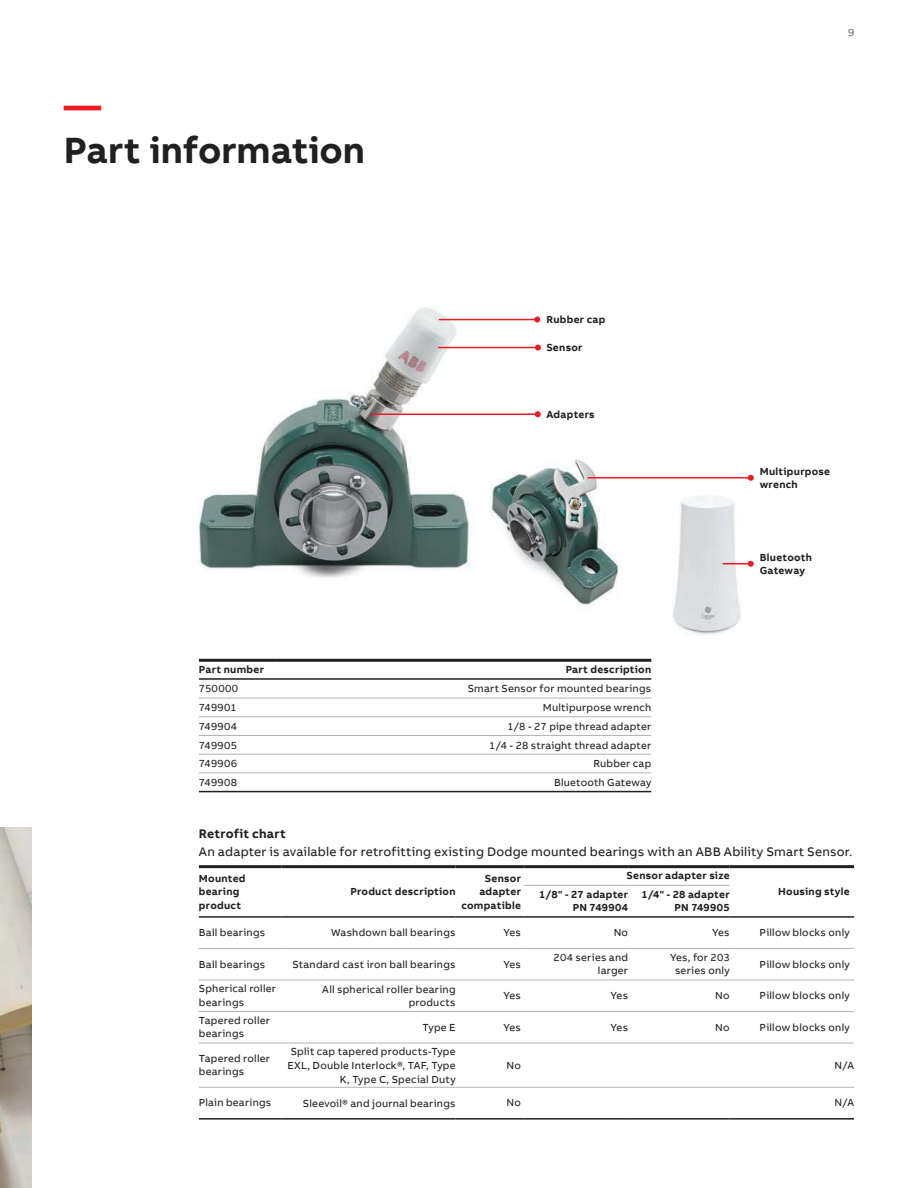
<style>
.page{position:relative;width:918px;height:1188px;background:#fff}
.page>*{position:absolute;margin:0;border:0;box-sizing:border-box;transform-origin:0 0}
.t1{font:700 37.5px "AB Bvoice";color:#221f1f}
.t2{font:700 37.5px "AB Bvoice";color:#ed1b28}
.t3{font:12.75px "AB Bvoice";letter-spacing:.015em;color:#221f1f}
.t4{font:700 12.75px "AB Bvoice";letter-spacing:.02em;color:#221f1f}
.t5{font:10.5px/13.5px "AB Bvoice";letter-spacing:.02em;color:#221f1f;text-align:right}
.t6{font:700 10.5px/13.5px "AB Bvoice";letter-spacing:.025em;color:#221f1f}
.t7{font:300 10.5px "AB Bvoice";color:#221f1f}
</style>
<div class="page">
<img style="left:672px;top:495px;width:80px;height:140px">
<img style="left:491px;top:459px;width:128px;height:147px">
<img style="left:198px;top:307px;width:277px;height:271px">
<hr style="left:199px;top:659px;width:77px;height:3px;background:#221f1f">
<hr style="left:276px;top:659px;width:375px;height:3px;background:#221f1f">
<hr style="left:199px;top:698px;width:77px;height:1px;background:#b1b3b5">
<hr style="left:276px;top:698px;width:375px;height:1px;background:#b1b3b5">
<hr style="left:199px;top:716px;width:77px;height:1px;background:#b1b3b5">
<hr style="left:199px;top:735px;width:77px;height:1px;background:#b1b3b5">
<hr style="left:199px;top:754px;width:77px;height:1px;background:#b1b3b5">
<hr style="left:199px;top:773px;width:77px;height:1px;background:#b1b3b5">
<hr style="left:276px;top:716px;width:375px;height:1px;background:#b1b3b5">
<hr style="left:276px;top:735px;width:375px;height:1px;background:#b1b3b5">
<hr style="left:276px;top:754px;width:375px;height:1px;background:#b1b3b5">
<hr style="left:276px;top:773px;width:375px;height:1px;background:#b1b3b5">
<hr style="left:199px;top:678px;width:77px;height:2px;background:#221f1f">
<hr style="left:276px;top:678px;width:375px;height:2px;background:#221f1f">
<hr style="left:199px;top:791px;width:77px;height:1px;background:#221f1f">
<hr style="left:276px;top:791px;width:375px;height:1px;background:#221f1f">
<hr style="left:439px;top:347px;width:99px;height:1px;background:#ed1b28">
<svg style="left:535px;top:345px;width:6px;height:6px"></svg>
<hr style="left:440px;top:319px;width:97px;height:1px;background:#ed1b28">
<svg style="left:534px;top:317px;width:6px;height:6px"></svg>
<hr style="left:371px;top:413px;width:167px;height:2px;background:#ed1b28">
<svg style="left:535px;top:411px;width:6px;height:6px"></svg>
<hr style="left:588px;top:477px;width:163px;height:2px;background:#ed1b28">
<svg style="left:748px;top:475px;width:6px;height:6px"></svg>
<hr style="left:199px;top:865px;width:82px;height:3px;background:#221f1f">
<hr style="left:199px;top:916px;width:82px;height:2px;background:#221f1f">
<hr style="left:281px;top:865px;width:175px;height:3px;background:#221f1f">
<hr style="left:456px;top:865px;width:68px;height:3px;background:#221f1f">
<hr style="left:524px;top:865px;width:104px;height:3px;background:#221f1f">
<hr style="left:628px;top:865px;width:102px;height:3px;background:#221f1f">
<hr style="left:730px;top:865px;width:124px;height:3px;background:#221f1f">
<hr style="left:281px;top:916px;width:175px;height:2px;background:#221f1f">
<hr style="left:456px;top:916px;width:68px;height:2px;background:#221f1f">
<hr style="left:524px;top:916px;width:104px;height:2px;background:#221f1f">
<hr style="left:628px;top:916px;width:102px;height:2px;background:#221f1f">
<hr style="left:730px;top:916px;width:124px;height:2px;background:#221f1f">
<hr style="left:199px;top:948px;width:82px;height:1px;background:#b1b3b5">
<hr style="left:281px;top:948px;width:175px;height:1px;background:#b1b3b5">
<hr style="left:456px;top:948px;width:68px;height:1px;background:#b1b3b5">
<hr style="left:524px;top:948px;width:104px;height:1px;background:#b1b3b5">
<hr style="left:628px;top:948px;width:102px;height:1px;background:#b1b3b5">
<hr style="left:730px;top:948px;width:124px;height:1px;background:#b1b3b5">
<hr style="left:199px;top:980px;width:82px;height:1px;background:#b1b3b5">
<hr style="left:281px;top:980px;width:175px;height:1px;background:#b1b3b5">
<hr style="left:456px;top:980px;width:68px;height:1px;background:#b1b3b5">
<hr style="left:524px;top:980px;width:104px;height:1px;background:#b1b3b5">
<hr style="left:628px;top:980px;width:102px;height:1px;background:#b1b3b5">
<hr style="left:730px;top:980px;width:124px;height:1px;background:#b1b3b5">
<hr style="left:199px;top:1011px;width:82px;height:1px;background:#b1b3b5">
<hr style="left:199px;top:1043px;width:82px;height:1px;background:#b1b3b5">
<hr style="left:199px;top:1087px;width:82px;height:1px;background:#b1b3b5">
<hr style="left:281px;top:1011px;width:175px;height:1px;background:#b1b3b5">
<hr style="left:281px;top:1043px;width:175px;height:1px;background:#b1b3b5">
<hr style="left:281px;top:1087px;width:175px;height:1px;background:#b1b3b5">
<hr style="left:456px;top:1011px;width:68px;height:1px;background:#b1b3b5">
<hr style="left:456px;top:1043px;width:68px;height:1px;background:#b1b3b5">
<hr style="left:456px;top:1087px;width:68px;height:1px;background:#b1b3b5">
<hr style="left:524px;top:1011px;width:104px;height:1px;background:#b1b3b5">
<hr style="left:524px;top:1043px;width:104px;height:1px;background:#b1b3b5">
<hr style="left:524px;top:1087px;width:104px;height:1px;background:#b1b3b5">
<hr style="left:628px;top:1087px;width:102px;height:1px;background:#b1b3b5">
<hr style="left:730px;top:1087px;width:124px;height:1px;background:#b1b3b5">
<hr style="left:628px;top:1011px;width:102px;height:1px;background:#b1b3b5">
<hr style="left:628px;top:1043px;width:102px;height:1px;background:#b1b3b5">
<hr style="left:730px;top:1011px;width:124px;height:1px;background:#b1b3b5">
<hr style="left:730px;top:1043px;width:124px;height:1px;background:#b1b3b5">
<hr style="left:524px;top:885px;width:104px;height:1px;background:#b1b3b5">
<hr style="left:628px;top:885px;width:102px;height:1px;background:#b1b3b5">
<hr style="left:199px;top:1118px;width:82px;height:2px;background:#221f1f">
<hr style="left:281px;top:1118px;width:175px;height:2px;background:#221f1f">
<hr style="left:456px;top:1118px;width:68px;height:2px;background:#221f1f">
<hr style="left:524px;top:1118px;width:104px;height:2px;background:#221f1f">
<hr style="left:628px;top:1118px;width:102px;height:2px;background:#221f1f">
<hr style="left:730px;top:1118px;width:124px;height:2px;background:#221f1f">
<img style="left:0;top:827px;width:32px;height:361px">
<hr style="left:723px;top:563px;width:28px;height:2px;background:#ed1b28">
<svg style="left:748px;top:561px;width:6px;height:6px"></svg>
<h1 class="t2" style="left:64px;top:90px;width:39px">—</h1>
<h1 class="t1" style="left:64px;top:135px;width:303px">Part information</h1>
<p class="t6" style="left:546px;top:314px;width:60px">Rubber cap</p>
<p class="t6" style="left:546px;top:342px;width:38px">Sensor</p>
<p class="t6" style="left:546px;top:408px;width:50px">Adapters</p>
<p class="t6" style="left:199px;top:664px;width:67px">Part number</p>
<p class="t6" style="left:566px;top:664px;width:87px">Part description</p>
<p class="t5" style="left:199px;top:682px;width:41px">750000</p>
<p class="t5" style="left:468px;top:683px;width:185px">Smart Sensor for mounted bearings</p>
<p class="t5" style="left:199px;top:701px;width:39px">749901</p>
<p class="t5" style="left:543px;top:702px;width:110px">Multipurpose wrench</p>
<p class="t5" style="left:199px;top:720px;width:40px">749904</p>
<p class="t5" style="left:507px;top:720px;width:145px">1/8 - 27 pipe thread adapter</p>
<p class="t5" style="left:199px;top:738px;width:40px">749905</p>
<p class="t5" style="left:489px;top:738px;width:163px">1/4 - 28 straight thread adapter</p>
<p class="t5" style="left:199px;top:757px;width:40px">749906</p>
<p class="t5" style="left:593px;top:758px;width:59px">Rubber cap</p>
<p class="t5" style="left:199px;top:776px;width:40px">749908</p>
<p class="t5" style="left:554px;top:776px;width:99px">Bluetooth Gateway</p>
<p class="t7" style="left:848px;top:28px;width:8px">9</p>
<p class="t6" style="left:760px;top:465px;width:72px">Multipurpose wrench</p>
<p class="t6" style="left:760px;top:551px;width:54px">Bluetooth<br>Gateway</p>
<p class="t4" style="left:199px;top:828px;width:88px">Retrofit chart</p>
<p class="t3" style="left:199px;top:846px;width:655px">An adapter is available for retrofitting existing Dodge mounted bearings with an ABB Ability Smart Sensor.</p>
<p class="t6" style="left:199px;top:872px;width:48px">Mounted bearing product</p>
<p class="t6" style="left:461px;top:872px;width:61px;text-align:right">Sensor adapter compatible</p>
<p class="t6" style="left:539px;top:867px;width:192px;line-height:18.5px;text-indent:87px">Sensor adapter size<br>1/8" - 27 adapter</p>
<p class="t6" style="left:350px;top:886px;width:107px">Product description</p>
<p class="t6" style="left:642px;top:887px;width:90px;text-align:right">1/4" - 28 adapter<br>PN 749905</p>
<p class="t6" style="left:573px;top:901px;width:57px">PN 749904</p>
<p class="t6" style="left:778px;top:886px;width:73px">Housing style</p>
<p class="t5" style="left:199px;top:926px;width:68px">Ball bearings</p>
<p class="t5" style="left:331px;top:927px;width:126px">Washdown ball bearings</p>
<p class="t5" style="left:503px;top:926px;width:19px">Yes</p>
<p class="t5" style="left:614px;top:926px;width:16px">No</p>
<p class="t5" style="left:712px;top:926px;width:19px">Yes</p>
<p class="t5" style="left:760px;top:926px;width:92px">Pillow blocks only</p>
<p class="t5" style="left:199px;top:958px;width:68px">Ball bearings</p>
<p class="t5" style="left:293px;top:958px;width:165px">Standard cast iron ball bearings</p>
<p class="t5" style="left:503px;top:958px;width:19px">Yes</p>
<p class="t5" style="left:554px;top:951px;width:76px">204 series and larger</p>
<p class="t5" style="left:670px;top:951px;width:61px;text-align:center">Yes, for 203 series only</p>
<p class="t5" style="left:760px;top:958px;width:92px">Pillow blocks only</p>
<p class="t5" style="left:199px;top:983px;width:79px;text-align:left">Spherical roller bearings</p>
<p class="t5" style="left:322px;top:983px;width:135px">All spherical roller bearing products</p>
<p class="t5" style="left:503px;top:990px;width:19px">Yes</p>
<p class="t5" style="left:611px;top:990px;width:19px">Yes</p>
<p class="t5" style="left:715px;top:990px;width:16px">No</p>
<p class="t5" style="left:760px;top:990px;width:92px">Pillow blocks only</p>
<p class="t5" style="left:199px;top:1014px;width:73px;text-align:left">Tapered roller bearings</p>
<p class="t5" style="left:423px;top:1022px;width:34px">Type E</p>
<p class="t5" style="left:503px;top:1021px;width:19px">Yes</p>
<p class="t5" style="left:611px;top:1021px;width:19px">Yes</p>
<p class="t5" style="left:715px;top:1021px;width:16px">No</p>
<p class="t5" style="left:760px;top:1021px;width:92px">Pillow blocks only</p>
<p class="t5" style="left:199px;top:1052px;width:73px;text-align:left">Tapered roller bearings</p>
<p class="t5" style="left:287px;top:1046px;width:170px">Split cap tapered products-Type<br>EXL, Double Interlock®, TAF, Type<br>K, Type C, Special Duty</p>
<p class="t5" style="left:507px;top:1059px;width:16px">No</p>
<p class="t5" style="left:834px;top:1059px;width:21px">N/A</p>
<p class="t5" style="left:199px;top:1097px;width:74px">Plain bearings</p>
<p class="t5" style="left:303px;top:1097px;width:154px">Sleevoil® and journal bearings</p>
<p class="t5" style="left:507px;top:1097px;width:16px">No</p>
<p class="t5" style="left:834px;top:1097px;width:21px">N/A</p>
</div>
